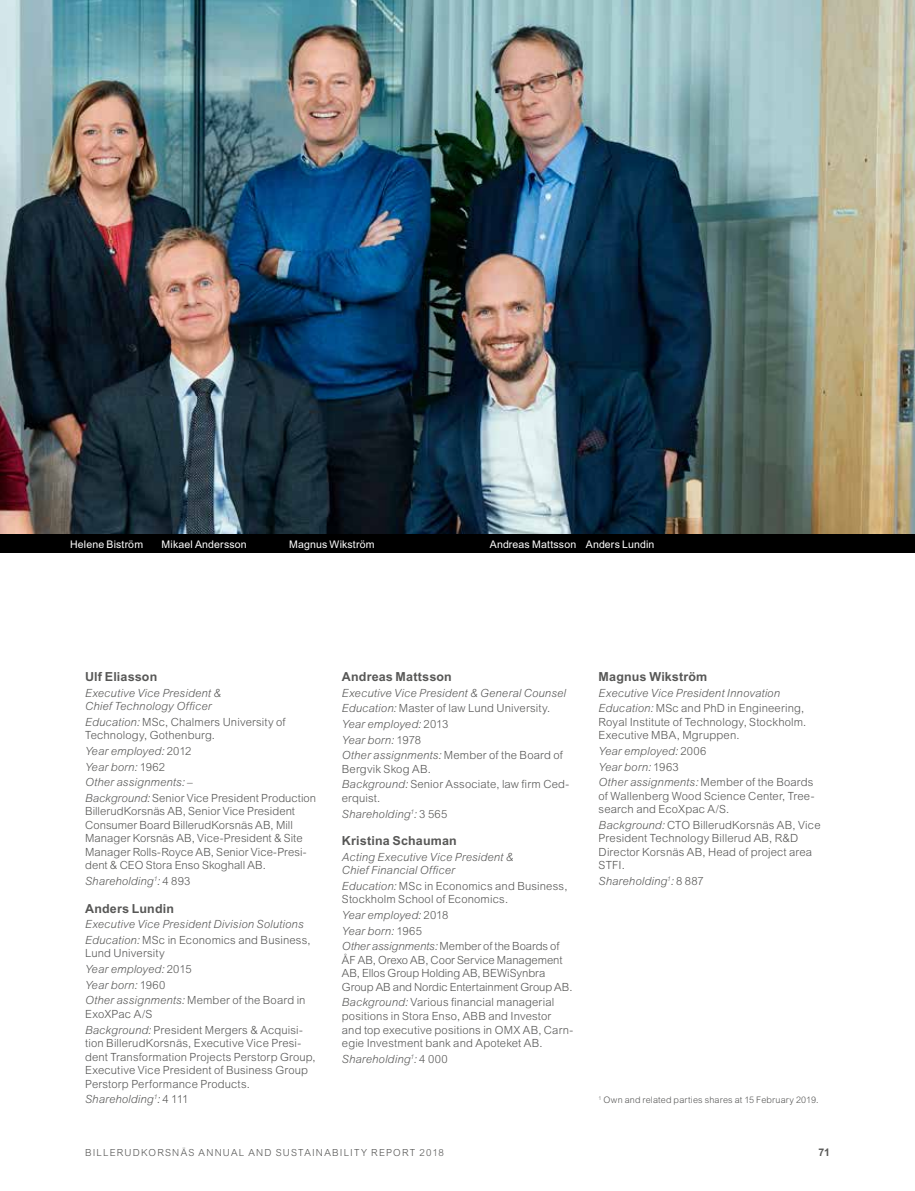
<style>
.page{position:relative;width:915px;height:1191px;background:#fff}
.page>*{position:absolute;margin:0;border:0;box-sizing:border-box;transform-origin:0 0}
.t1{font:700 12.45px "Arial MT Std";letter-spacing:.015em;color:#575756}
.t2{font:300 11.25px/13.5px "Arial MT Std";letter-spacing:.01em;color:#575756}
.t3{font:italic 300 11.25px/15.6px "Arial MT Std";letter-spacing:.01em;color:#575756}
.t4{font:10.5px "Arial MT Std";letter-spacing:.015em;color:#fff}
.t5{font:700 10.5px "Arial MT Std";color:#575756}
.t6{font:300 9.75px "Arial MT Std";letter-spacing:.125em;color:#575756}
.t7{font:300 9px "Arial MT Std";letter-spacing:.02em;color:#575756}
.s1{font-style:italic}
.s2{font-style:normal}
</style>
<div class="page">
<img style="left:0;top:0;width:914px;height:535px">
<div style="left:0;top:535px;width:914px;height:18px;background:#000"></div>
<p class="t4" style="left:70px;top:538px;width:74px">Helene Biström</p>
<p class="t4" style="left:161px;top:538px;width:87px">Mikael Andersson</p>
<p class="t4" style="left:289px;top:538px;width:87px">Magnus Wikström</p>
<p class="t4" style="left:489px;top:538px;width:166px">Andreas Mattsson Anders Lundin</p>
<p class="t1" style="left:85px;top:669px;width:74px">Ulf Eliasson</p>
<p class="t3" style="left:85px;top:686px;width:137px;line-height:13.5px">Executive Vice President &amp;<br>Chief Technology Officer</p>
<p class="t2" style="left:85px;top:715px;width:202px"><span class="s1">Education:</span> MSc, Chalmers University of<br>Technology, Gothenburg.</p>
<p class="t3" style="left:85px;top:743px;width:232px">Year employed: <span class="s2">2012<br></span>Year born: <span class="s2">1962<br></span>Other assignments: <span class="s2">–<br></span>Background: <span class="s2">Senior Vice President Production</span></p>
<p class="t2" style="left:85px;top:804px;width:223px">BillerudKorsnäs AB, Senior Vice President Consumer Board BillerudKorsnäs AB, Mill Manager Korsnäs AB, Vice-President &amp; Site Manager Rolls-Royce AB, Senior Vice-Presi&shy;dent &amp; CEO Stora Enso Skoghall AB.</p>
<p class="t3" style="left:85px;top:873px;width:107px">Shareholding<sup>1</sup>: <span class="s2">4 893</span></p>
<p class="t1" style="left:85px;top:901px;width:90px">Anders Lundin</p>
<p class="t3" style="left:85px;top:916px;width:227px">Executive Vice President Division Solutions<br>Education: <span class="s2">MSc in Economics and Business,</span></p>
<p class="t2" style="left:85px;top:945px;width:222px;line-height:15.6px">Lund University<br><span class="s1">Year employed:</span> 2015<br><span class="s1">Year born:</span> 1960<br><span class="s1">Other assignments:</span> Member of the Board in</p>
<p class="t2" style="left:85px;top:1006px;width:219px;line-height:15.6px">ExoXPac A/S<br><span class="s1">Background:</span> President Mergers &amp; Acquisi-</p>
<p class="t2" style="left:85px;top:1036px;width:232px">tion BillerudKorsnäs, Executive Vice Presi&shy;dent Transformation Projects Perstorp Group, Executive Vice President of Business Group Perstorp Performance Products.</p>
<p class="t3" style="left:85px;top:1091px;width:105px">Shareholding<sup>1</sup>: <span class="s2">4 111</span></p>
<p class="t1" style="left:342px;top:669px;width:111px">Andreas Mattsson</p>
<p class="t3" style="left:342px;top:685px;width:225px">Executive Vice President &amp; General Counsel<br>Education: <span class="s2">Master of law Lund University.<br></span>Year employed: <span class="s2">2013<br></span>Year born: <span class="s2">1978<br></span>Other assignments: <span class="s2">Member of the Board of</span></p>
<p class="t2" style="left:342px;top:761px;width:229px;line-height:15.6px">Bergvik Skog AB.<br><span class="s1">Background:</span> Senior Associate, law firm Ced-</p>
<p class="t3" style="left:342px;top:790px;width:107px"><span class="s2">erquist.<br></span>Shareholding<sup>1</sup>: <span class="s2">3 565</span></p>
<p class="t1" style="left:342px;top:833px;width:116px">Kristina Schauman</p>
<p class="t3" style="left:342px;top:850px;width:173px;line-height:13.5px">Acting Executive Vice President &amp;<br>Chief Financial Officer</p>
<p class="t2" style="left:342px;top:879px;width:227px"><span class="s1">Education:</span> MSc in Economics and Business,<br>Stockholm School of Economics.</p>
<p class="t3" style="left:342px;top:907px;width:219px">Year employed: <span class="s2">2018<br></span>Year born: <span class="s2">1965<br></span>Other assignments: <span class="s2">Member of the Boards of</span></p>
<p class="t2" style="left:342px;top:953px;width:232px">ÅF AB, Orexo AB, Coor Service Management<br>AB, Ellos Group Holding AB, BEWiSynbra<br>Group AB and Nordic Entertainment Group AB.</p>
<p class="t2" style="left:342px;top:995px;width:233px"><span class="s1">Background:</span> Various financial managerial positions in Stora Enso, ABB and Investor and top executive positions in OMX AB, Carn&shy;egie Investment bank and Apoteket AB.</p>
<p class="t3" style="left:342px;top:1050px;width:107px">Shareholding<sup>1</sup>: <span class="s2">4 000</span></p>
<p class="t1" style="left:598px;top:669px;width:110px">Magnus Wikström</p>
<p class="t3" style="left:598px;top:685px;width:207px">Executive Vice President Innovation<br>Education: <span class="s2">MSc and PhD in Engineering,</span></p>
<p class="t2" style="left:598px;top:715px;width:209px">Royal Institute of Technology, Stockholm.<br>Executive MBA, Mgruppen.</p>
<p class="t3" style="left:598px;top:743px;width:216px">Year employed: <span class="s2">2006<br></span>Year born: <span class="s2">1963<br></span>Other assignments: <span class="s2">Member of the Boards</span></p>
<p class="t2" style="left:598px;top:789px;width:217px">of Wallenberg Wood Science Center, Tree&shy;search and EcoXpac A/S.</p>
<p class="t2" style="left:598px;top:818px;width:223px"><span class="s1">Background:</span> CTO BillerudKorsnäs AB, Vice<br>President Technology Billerud AB, R&amp;D<br>Director Korsnäs AB, Head of project area<br>STFI.</p>
<p class="t3" style="left:598px;top:873px;width:107px">Shareholding<sup>1</sup>: <span class="s2">8 887</span></p>
<p class="t7" style="left:598px;top:1094px;width:221px"><sup>1</sup> Own and related parties shares at 15 February 2019.</p>
<p class="t6" style="left:85px;top:1146px;width:360px">BILLERUDKORSNÄS ANNUAL AND SUSTAINABILITY REPORT 2018</p>
<p class="t5" style="left:818px;top:1146px;width:13px">71</p>
</div>
